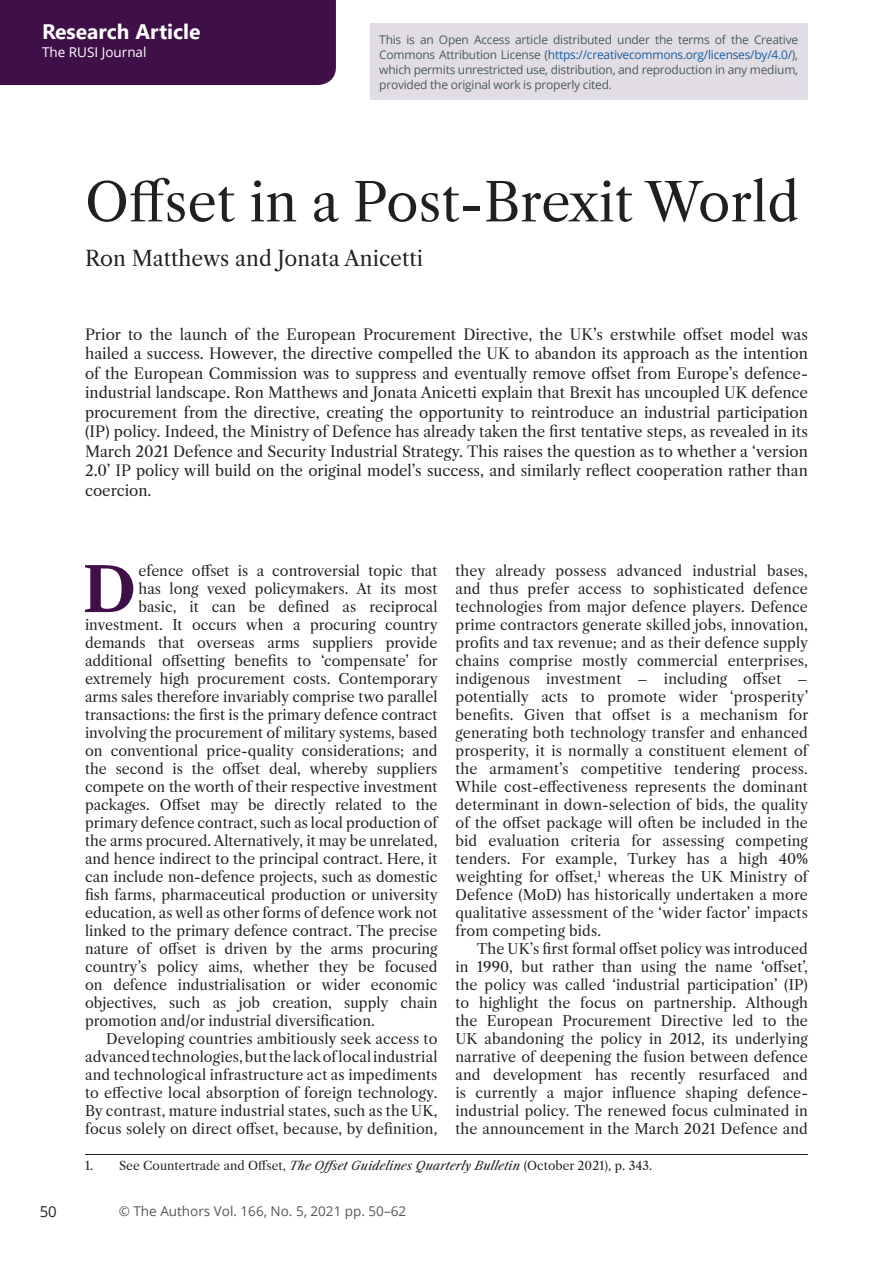
<style>
.page{position:relative;width:893px;height:1263px;background:#fff}
.page>*{position:absolute;margin:0;border:0;box-sizing:border-box;transform-origin:0 0}
.t1{font:700 61.05px "Libre Caslon Text";color:#3f1048}
.t2{font:52.5px "Libre Caslon Text";color:#231f20}
.t3{font:21px "Libre Caslon Text";color:#231f20}
.t4{font:700 21px "Segoe UI";color:#fff}
.t5{font:15px/19.5px "Libre Caslon Text";color:#231f20;text-align:justify}
.t6{font:15px "Open Sans";color:#231f20}
.t7{font:14.25px/18px "Libre Caslon Text";color:#231f20;text-align:justify}
.t8{font:13.5px "Open Sans";color:#57585a}
.t9{font:13.5px "Open Sans";color:#fff}
.t10{font:12px/15px "Open Sans";letter-spacing:-.02em;color:#495d57;text-align:justify}
.t11{font:12px "Libre Caslon Text";letter-spacing:.005em;color:#231f20}
.s1{color:#175d9e}
.s2{font-style:italic}
</style>
<div class="page">
<div style="left:0;top:0;width:336px;height:85px;background:#3f1048"></div>
<hr style="left:85px;top:1154px;width:723px;height:1px;background:#231f20">
<div style="left:371px;top:23px;width:437px;height:77px;background:#e2dde4"></div>
<h3 class="t4" style="left:42px;top:11px;width:160px">Research Article</h3>
<p class="t9" style="left:42px;top:43px;width:106px">The RUSI Journal</p>
<p class="t10" style="left:379px;top:32px;width:420px">This is an Open Access article distributed under the terms of the Creative Commons Attribution License (<span class="s1">https://creativecommons.org/licenses/by/4.0/</span>), which permits unrestricted use, distribution, and reproduction in any medium, provided the original work is properly cited.</p>
<h2 class="t2" style="left:85px;top:170px;width:716px">Offset in a Post-Brexit World</h2>
<h3 class="t3" style="left:85px;top:246px;width:339px">Ron Matthews and Jonata Anicetti</h3>
<p class="t5" style="left:85px;top:324px;width:724px">Prior to the launch of the European Procurement Directive, the UK’s erstwhile offset model was hailed a success. However, the directive compelled the UK to abandon its approach as the intention of the European Commission was to suppress and eventually remove offset from Europe’s defence&shy;industrial landscape. Ron Matthews and Jonata Anicetti explain that Brexit has uncoupled UK defence procurement from the directive, creating the opportunity to reintroduce an industrial participation (IP) policy. Indeed, the Ministry of Defence has already taken the first tentative steps, as revealed in its March 2021 Defence and Security Industrial Strategy. This raises the question as to whether a ‘version 2.0’ IP policy will build on the original model’s success, and similarly reflect cooperation rather than coercion.</p>
<h1 class="t1" style="left:83px;top:553px;width:55px">D</h1>
<p class="t7" style="left:139px;top:562px;width:300px">efence offset is a controversial topic that</p>
<p class="t7" style="left:455px;top:562px;width:354px">they already possess advanced industrial bases, and thus prefer access to sophisticated defence technologies from major defence players. Defence prime contractors generate skilled jobs, innovation, profits and tax revenue; and as their defence supply chains comprise mostly commercial enterprises, indigenous investment – including offset – potentially acts to promote wider ‘prosperity’ benefits. Given that offset is a mechanism for generating both technology transfer and enhanced prosperity, it is normally a constituent element of the armament’s competitive tendering process.<br>While cost-effectiveness represents the dominant determinant in down-selection of bids, the quality of the offset package will often be included in the bid evaluation criteria for assessing competing tenders. For example, Turkey has a high 40% weighting for offset,<sup>1</sup> whereas the UK Ministry of Defence (MoD) has historically undertaken a more qualitative assessment of the ‘wider factor’ impacts from competing bids.</p>
<p class="t7" style="left:455px;top:940px;width:354px;text-indent:21px">The UK’s first formal offset policy was introduced in 1990, but rather than using the name ‘offset’, the policy was called ‘industrial participation’ (IP) to highlight the focus on partnership. Although the European Procurement Directive led to the UK abandoning the policy in 2012, its underlying narrative of deepening the fusion between defence and development has recently resurfaced and is currently a major influence shaping defence&shy;industrial policy. The renewed focus culminated in the announcement in the March 2021 Defence and</p>
<p class="t7" style="left:139px;top:580px;width:300px">has long vexed policymakers. At its most</p>
<p class="t7" style="left:139px;top:598px;width:300px">basic, it can be defined as reciprocal</p>
<p class="t7" style="left:85px;top:616px;width:354px">investment. It occurs when a procuring country</p>
<p class="t7" style="left:85px;top:634px;width:354px">demands that overseas arms suppliers provide</p>
<p class="t7" style="left:85px;top:652px;width:354px">additional offsetting benefits to ‘compensate’ for</p>
<p class="t7" style="left:85px;top:670px;width:354px">extremely high procurement costs. Contemporary</p>
<p class="t7" style="left:85px;top:688px;width:354px">arms sales therefore invariably comprise two parallel</p>
<p class="t7" style="left:85px;top:706px;width:354px">transactions: the first is the primary defence contract</p>
<p class="t7" style="left:85px;top:724px;width:354px">involving the procurement of military systems, based</p>
<p class="t7" style="left:85px;top:742px;width:354px">on conventional price-quality considerations; and</p>
<p class="t7" style="left:85px;top:760px;width:354px">the second is the offset deal, whereby suppliers</p>
<p class="t7" style="left:85px;top:778px;width:354px">compete on the worth of their respective investment</p>
<p class="t7" style="left:85px;top:796px;width:354px">packages. Offset may be directly related to the</p>
<p class="t7" style="left:85px;top:814px;width:354px">primary defence contract, such as local production of</p>
<p class="t7" style="left:85px;top:832px;width:354px">the arms procured. Alternatively, it may be unrelated,</p>
<p class="t7" style="left:85px;top:850px;width:354px">and hence indirect to the principal contract. Here, it</p>
<p class="t7" style="left:85px;top:868px;width:354px">can include non-defence projects, such as domestic</p>
<p class="t7" style="left:85px;top:886px;width:354px">fish farms, pharmaceutical production or university</p>
<p class="t7" style="left:85px;top:904px;width:354px">education, as well as other forms of defence work not</p>
<p class="t7" style="left:85px;top:922px;width:354px">linked to the primary defence contract. The precise</p>
<p class="t7" style="left:85px;top:940px;width:354px">nature of offset is driven by the arms procuring</p>
<p class="t7" style="left:85px;top:958px;width:354px">country’s policy aims, whether they be focused</p>
<p class="t7" style="left:85px;top:976px;width:354px">on defence industrialisation or wider economic</p>
<p class="t7" style="left:85px;top:994px;width:354px">objectives, such as job creation, supply chain</p>
<p class="t7" style="left:85px;top:1012px;width:291px">promotion and/or industrial diversification.</p>
<p class="t7" style="left:106px;top:1030px;width:333px">Developing countries ambitiously seek access to</p>
<p class="t7" style="left:85px;top:1048px;width:354px">advanced technologies, but the lack of local industrial</p>
<p class="t7" style="left:85px;top:1066px;width:354px">and technological infrastructure act as impediments</p>
<p class="t7" style="left:85px;top:1084px;width:354px">to effective local absorption of foreign technology.</p>
<p class="t7" style="left:85px;top:1102px;width:354px">By contrast, mature industrial states, such as the UK,</p>
<p class="t7" style="left:85px;top:1120px;width:354px">focus solely on direct offset, because, by definition,</p>
<p class="t11" style="left:85px;top:1158px;width:569px">1. See Countertrade and Offset, <span class="s2">The Offset Guidelines Quarterly Bulletin</span> (October 2021), p. 343.</p>
<p class="t6" style="left:40px;top:1201px;width:19px">50</p>
<p class="t8" style="left:119px;top:1202px;width:289px">© The Authors Vol. 166, No. 5, 2021 pp. 50–62</p>
</div>
